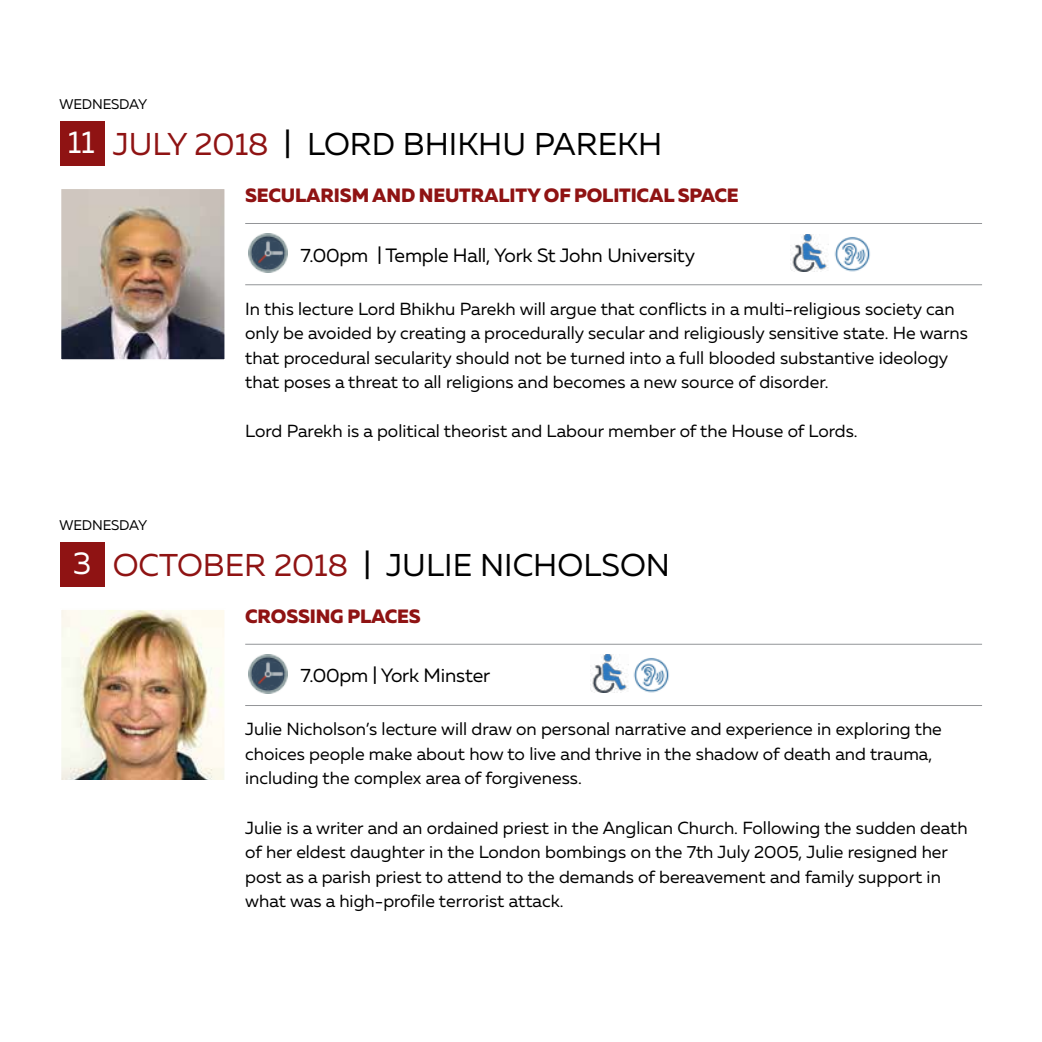
<style>
.page{position:relative;width:1042px;height:1042px;background:#fff}
.page>*{position:absolute;margin:0;border:0;box-sizing:border-box;transform-origin:0 0}
.t1{font:31.5px "Muller";color:#000}
.t2{font:31.5px "Muller";color:#fff}
.t3{font:19.25px "Muller";letter-spacing:-.01em;color:#000}
.t4{font:800 19.25px "Muller";letter-spacing:-.01em;color:#8f1313}
.t5{font:17.5px/24.5px "Muller";color:#000}
.t6{font:14px "Muller";letter-spacing:-.01em;color:#000}
.s1{color:#8f1313}
</style>
<div class="page">
<img style="left:63px;top:190px;width:160px;height:168px">
<div style="left:60px;top:187px;width:166px;height:174px;border:2px solid #fff"></div>
<div style="left:60px;top:121px;width:44px;height:45px;background:#8f1313"></div>
<hr style="left:245px;top:223px;width:737px;height:1px;background:#939598">
<hr style="left:245px;top:284px;width:737px;height:1px;background:#939598">
<img style="left:249px;top:234px;width:38px;height:38px">
<img style="left:791px;top:234px;width:37px;height:38px">
<img style="left:834px;top:237px;width:36px;height:35px">
<img style="left:63px;top:611px;width:160px;height:168px">
<div style="left:60px;top:608px;width:166px;height:174px;border:2px solid #fff"></div>
<div style="left:60px;top:542px;width:44px;height:45px;background:#8f1313"></div>
<hr style="left:245px;top:644px;width:737px;height:1px;background:#939598">
<hr style="left:245px;top:705px;width:737px;height:1px;background:#939598">
<img style="left:249px;top:654px;width:38px;height:39px">
<img style="left:590px;top:655px;width:38px;height:38px">
<img style="left:633px;top:658px;width:36px;height:35px">
<p class="t6" style="left:60px;top:96px;width:89px">WEDNESDAY</p>
<h1 class="t1" style="left:113px;top:125px;width:551px"><span class="s1">JULY 2018</span> | LORD BHIKHU PAREKH</h1>
<p class="t4" style="left:245px;top:183px;width:495px">SECULARISM AND NEUTRALITY OF POLITICAL SPACE</p>
<h1 class="t2" style="left:68px;top:123px;width:29px">11</h1>
<p class="t3" style="left:301px;top:243px;width:396px">7.00pm | Temple Hall, York St John University</p>
<p class="t5" style="left:245px;top:296px;width:724px">In this lecture Lord Bhikhu Parekh will argue that conflicts in a multi-religious society can only be avoided by creating a procedurally secular and religiously sensitive state. He warns that procedural secularity should not be turned into a full blooded substantive ideology that poses a threat to all religions and becomes a new source of disorder.</p>
<p class="t5" style="left:245px;top:419px;width:614px">Lord Parekh is a political theorist and Labour member of the House of Lords.</p>
<p class="t6" style="left:60px;top:516px;width:89px">WEDNESDAY</p>
<h1 class="t1" style="left:113px;top:545px;width:559px"><span class="s1">OCTOBER 2018</span> | JULIE NICHOLSON</h1>
<p class="t4" style="left:245px;top:604px;width:177px">CROSSING PLACES</p>
<h1 class="t2" style="left:73px;top:544px;width:20px">3</h1>
<p class="t3" style="left:301px;top:664px;width:191px">7.00pm | York Minster</p>
<p class="t5" style="left:245px;top:717px;width:698px">Julie Nicholson’s lecture will draw on personal narrative and experience in exploring the choices people make about how to live and thrive in the shadow of death and trauma, including the complex area of forgiveness.</p>
<p class="t5" style="left:245px;top:815px;width:724px">Julie is a writer and an ordained priest in the Anglican Church. Following the sudden death of her eldest daughter in the London bombings on the 7th July 2005, Julie resigned her post as a parish priest to attend to the demands of bereavement and family support in what was a high-profile terrorist attack.</p>
</div>
